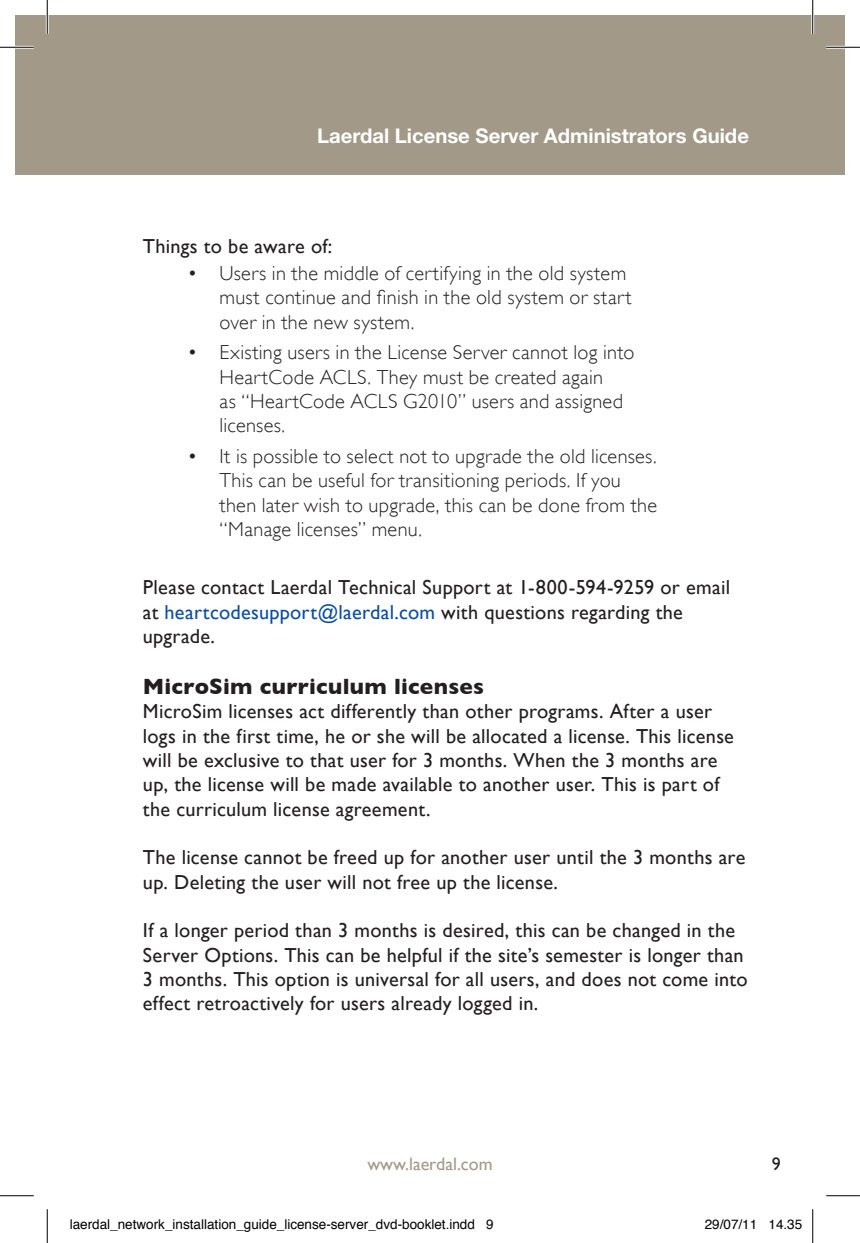
<style>
.page{position:relative;width:860px;height:1243px;background:#fff}
.page>*{position:absolute;margin:0;border:0;box-sizing:border-box;transform-origin:0 0}
.t1{font:700 22.5px "Gill Sans";letter-spacing:.01em;color:#231f20}
.t2{font:20.25px/24.3px "Gill Sans";letter-spacing:.01em;color:#231f20}
.t3{font:300 20.25px/24.3px "Gill Sans";letter-spacing:.015em;color:#231f20}
.t4{font:700 20.25px "Helvetica Neue LT Std";color:#fff}
.t5{font:18px "Gill Sans";color:#a29988}
.t6{font:18px "Gill Sans";color:#231f20}
.t7{font:13.5px "Helvetica";color:#000}
.s1{color:#0d4da1}
</style>
<div class="page">
<div style="left:15px;top:15px;width:32px;height:160px;background:#a29988"></div>
<div style="left:47px;top:15px;width:797px;height:160px;background:#a29988"></div>
<hr style="left:0;top:46px;width:34px;height:3px;background:#fff">
<hr style="left:826px;top:46px;width:34px;height:3px;background:#fff">
<hr style="left:46px;top:0;width:3px;height:34px;background:#fff">
<hr style="left:811px;top:0;width:3px;height:34px;background:#fff">
<hr style="left:0;top:47px;width:34px;height:1px;background:#000">
<hr style="left:826px;top:47px;width:34px;height:1px;background:#000">
<hr style="left:0;top:1195px;width:34px;height:1px;background:#000">
<hr style="left:826px;top:1195px;width:34px;height:1px;background:#000">
<hr style="left:47px;top:0;width:1px;height:34px;background:#000">
<hr style="left:47px;top:1209px;width:1px;height:34px;background:#000">
<hr style="left:812px;top:0;width:1px;height:34px;background:#000">
<hr style="left:812px;top:1209px;width:1px;height:34px;background:#000">
<p class="t4" style="left:317px;top:123px;width:433px">Laerdal License Server Administrators Guide</p>
<p class="t2" style="left:143px;top:233px;width:191px">Things to be aware of:</p>
<p class="t3" style="left:219px;top:261px;width:414px;text-indent:-32px">• Users in the middle of certifying in the old system must continue and finish in the old system or start over in the new system.</p>
<p class="t3" style="left:219px;top:340px;width:417px;text-indent:-32px">• Existing users in the License Server cannot log into HeartCode ACLS. They must be created again<br>as “HeartCode ACLS G2010” users and assigned licenses.</p>
<p class="t3" style="left:219px;top:444px;width:439px;text-indent:-32px">• It is possible to select not to upgrade the old licenses.<br>This can be useful for transitioning periods. If you then later wish to upgrade, this can be done from the “Manage licenses” menu.</p>
<p class="t2" style="left:143px;top:575px;width:589px">Please contact Laerdal Technical Support at 1-800-594-9259 or email at <span class="s1">heartcodesupport@laerdal.com</span> with questions regarding the upgrade.</p>
<p class="t1" style="left:143px;top:673px;width:342px">MicroSim curriculum licenses</p>
<p class="t2" style="left:143px;top:699px;width:592px">MicroSim licenses act differently than other programs. After a user logs in the first time, he or she will be allocated a license. This license will be exclusive to that user for 3 months. When the 3 months are up, the license will be made available to another user. This is part of the curriculum license agreement.</p>
<p class="t2" style="left:143px;top:845px;width:604px">The license cannot be freed up for another user until the 3 months are up. Deleting the user will not free up the license.</p>
<p class="t2" style="left:143px;top:918px;width:606px">If a longer period than 3 months is desired, this can be changed in the Server Options. This can be helpful if the site’s semester is longer than 3 months. This option is universal for all users, and does not come into effect retroactively for users already logged in.</p>
<p class="t5" style="left:367px;top:1153px;width:127px">www.laerdal.com</p>
<p class="t6" style="left:772px;top:1153px;width:10px">9</p>
<p class="t7" style="left:70px;top:1214px;width:425px">laerdal_network_installation_guide_license-server_dvd-booklet.indd 9</p>
<p class="t7" style="left:705px;top:1214px;width:99px">29/07/11 14.35</p>
</div>
